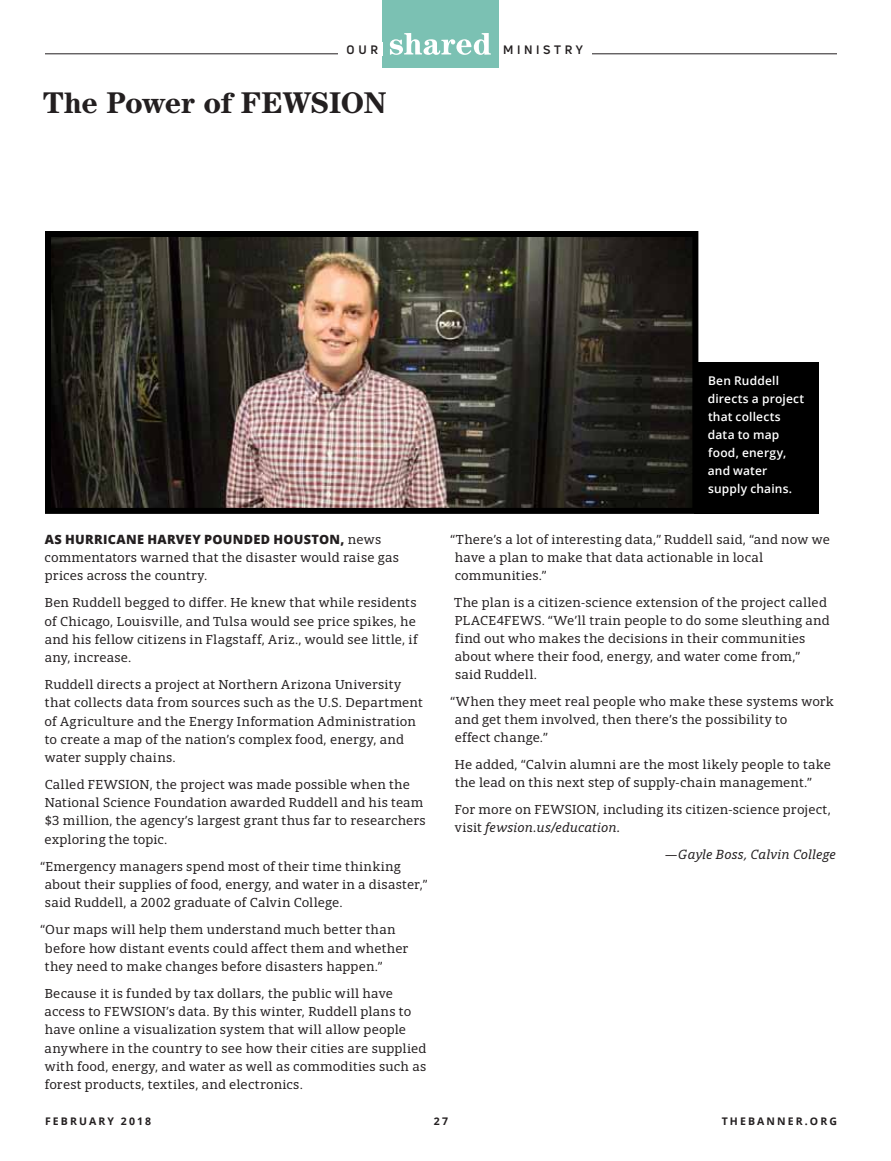
<style>
.page{position:relative;width:891px;height:1161px;background:#fff}
.page>*{position:absolute;margin:0;border:0;box-sizing:border-box;transform-origin:0 0}
.t1{font:700 30px "Century LT";letter-spacing:-.015em;color:#231f20}
.t2{font:12.75px/18.1px "Open Serif";letter-spacing:.015em;color:#231f20}
.t3{font:800 12.75px "Open Sans";letter-spacing:.025em;color:#231f20}
.t4{font:italic 12.75px "Open Serif";letter-spacing:.01em;color:#231f20}
.t5{font:600 12px/18px "Open Sans";letter-spacing:.015em;color:#fff}
.t6{font:700 12px "Uni Neue";letter-spacing:.3em;color:#231f20}
.t7{font:700 10.5px "Open Sans";letter-spacing:.2em;color:#231f20}
.s1{font-family:"Open Sans";font-weight:800}
.s2{font-style:italic}
</style>
<div class="page">
<div style="left:694px;top:362px;width:124px;height:152px;background:#000"></div>
<img style="left:52px;top:238px;width:639px;height:269px">
<div style="left:45px;top:231px;width:653px;height:283px;border:6px solid #000"></div>
<hr style="left:45px;top:54px;width:792px;height:1px;background:#231f20">
<div style="left:382px;top:0;width:117px;height:68px;background:#7bc1b3"></div>
<div style="left:338px;top:43px;width:45px;height:13px;background:#fff"></div>
<div style="left:499px;top:43px;width:93px;height:13px;background:#fff"></div>
<svg style="left:390px;top:33px;width:101px;height:22px"></svg>
<p class="t6" style="left:347px;top:42px;width:33px">OUR</p>
<p class="t6" style="left:503px;top:42px;width:81px">MINISTRY</p>
<h1 class="t1" style="left:43px;top:85px;width:345px">The Power of FEWSION</h1>
<p class="t3" style="left:45px;top:529px;width:73px">AS HU RRICANE</p>
<p class="t3" style="left:147px;top:529px;width:76px">HARVEY POUNDED</p>
<p class="t3" style="left:273px;top:529px;width:11px">HOUSTON</p>
<p class="t2" style="left:45px;top:530px;width:356px;text-indent:296px"><span class="s1">,</span> news commentators warned that the disaster would raise gas prices across the country.</p>
<p class="t2" style="left:45px;top:593px;width:375px">Ben Ruddell begged to differ. He knew that while residents of Chicago, Louisville, and Tulsa would see price spikes, he and his fellow citizens in Flagstaff, Ariz., would see little, if any, increase.</p>
<p class="t2" style="left:45px;top:675px;width:380px">Ruddell directs a project at Northern Arizona University that collects data from sources such as the U.S. Department of Agriculture and the Energy Information Administration to create a map of the nation’s complex food, energy, and water supply chains.</p>
<p class="t2" style="left:45px;top:775px;width:383px">Called FEWSION, the project was made possible when the National Science Foundation awarded Ruddell and his team $3 million, the agency’s largest grant thus far to researchers exploring the topic.</p>
<p class="t2" style="left:45px;top:857px;width:384px;text-indent:-4px">“Emergency managers spend most of their time thinking about their supplies of food, energy, and water in a disaster,” said Ruddell, a 2002 graduate of Calvin College.</p>
<p class="t2" style="left:45px;top:920px;width:365px;text-indent:-4px">“Our maps will help them understand much better than before how distant events could affect them and whether they need to make changes before disasters happen.”</p>
<p class="t2" style="left:45px;top:984px;width:383px">Because it is funded by tax dollars, the public will have access to FEWSION’s data. By this winter, Ruddell plans to have online a visualization system that will allow people anywhere in the country to see how their cities are supplied with food, energy, and water as well as commodities such as forest products, textiles, and electronics.</p>
<p class="t5" style="left:708px;top:371px;width:98px">Ben Ruddell directs a project that collects data to map food, energy, and water supply chains.</p>
<p class="t2" style="left:455px;top:530px;width:377px;text-indent:-4px">“There’s a lot of interesting data,” Ruddell said, “and now we have a plan to make that data actionable in local communities.”</p>
<p class="t2" style="left:454px;top:593px;width:377px">The plan is a citizen-science extension of the project called PLACE4FEWS. “We’ll train people to do some sleuthing and find out who makes the decisions in their communities about where their food, energy, and water come from,”<br>said Ruddell.</p>
<p class="t2" style="left:455px;top:692px;width:380px;text-indent:-4px">“When they meet real people who make these systems work and get them involved, then there’s the possibility to<br>effect change.”</p>
<p class="t2" style="left:455px;top:755px;width:378px">He added, “Calvin alumni are the most likely people to take the lead on this next step of supply-chain management.”</p>
<p class="t2" style="left:455px;top:800px;width:378px">For more on FEWSION, including its citizen-science project, visit <span class="s2">fewsion.us/education.</span></p>
<p class="t4" style="left:665px;top:845px;width:172px">—Gayle Boss, Calvin College</p>
<p class="t7" style="left:45px;top:1114px;width:108px">FEBRUARY 2018</p>
<p class="t7" style="left:434px;top:1114px;width:16px">27</p>
<p class="t7" style="left:722px;top:1114px;width:117px">THEB ANNER.ORG</p>
</div>
